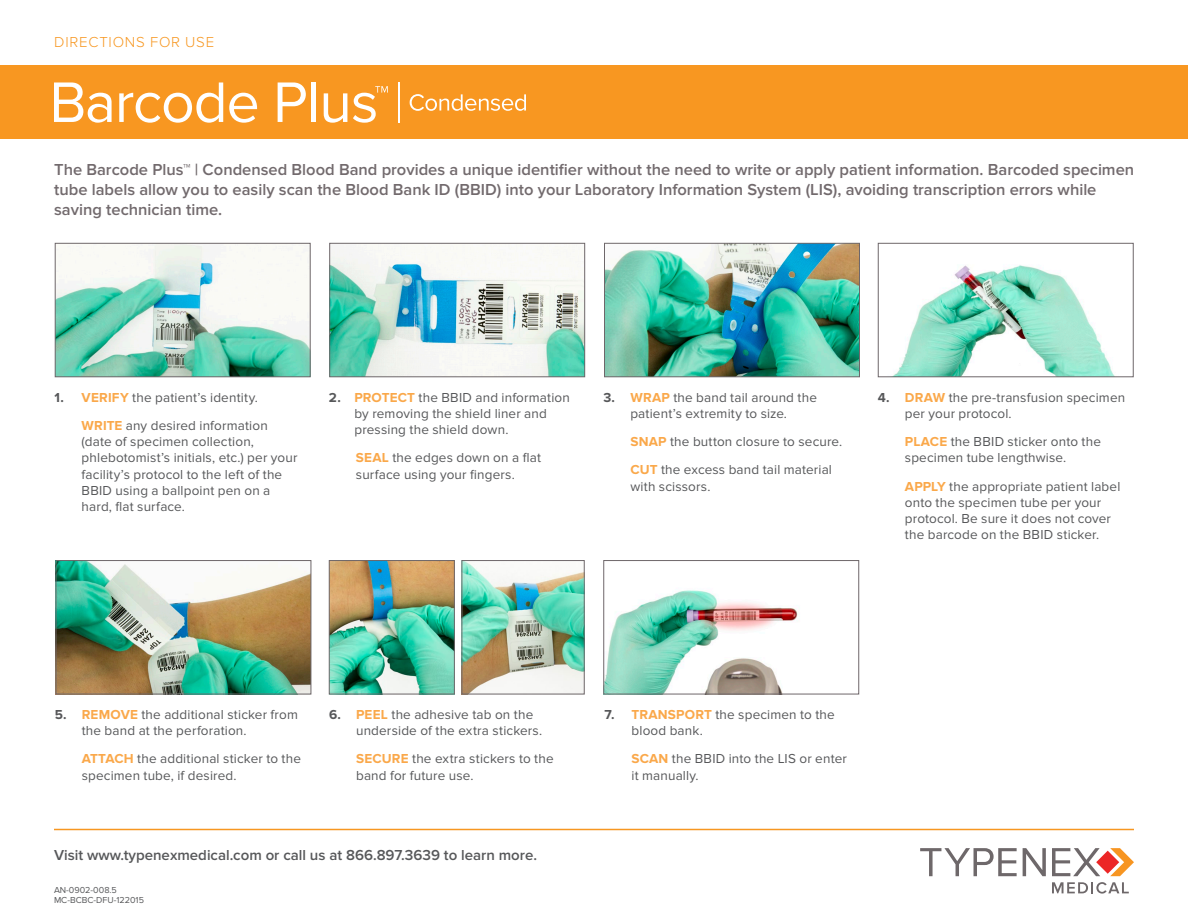
<style>
.page{position:relative;width:1188px;height:918px;background:#fff}
.page>*{position:absolute;margin:0;border:0;box-sizing:border-box;transform-origin:0 0}
.t1{font:600 16.5px/19.8px "Proxima Nova";color:#726a6d}
.t2{font:600 15px "Proxima Nova";color:#57585a}
.t3{font:300 15px "Proxima Nova A";letter-spacing:.055em;color:#f79721}
.t4{font:13.5px/16.2px "Proxima Nova";letter-spacing:.01em;color:#57585a}
.t5{font:9px "Proxima Nova";color:#57585a}
.s1{font-weight:700}
.s2{font-weight:700;color:#faa84a}
</style>
<div class="page">
<div style="left:0;top:66px;width:1188px;height:73px;background:#f89721"></div>
<hr style="left:54px;top:829px;width:1080px;height:1px;background:#f79721">
<svg style="left:920px;top:848px;width:97px;height:28px"></svg>
<svg style="left:1023px;top:848px;width:23px;height:28px"></svg>
<svg style="left:1052px;top:882px;width:77px;height:12px"></svg>
<svg style="left:1052px;top:848px;width:82px;height:28px"></svg>
<img style="left:57px;top:245px;width:252px;height:130px">
<div style="left:55px;top:243px;width:256px;height:134px;border:1px solid #6e676a"></div>
<img style="left:331px;top:246px;width:252px;height:129px">
<div style="left:329px;top:243px;width:256px;height:134px;border:1px solid #6e676a"></div>
<img style="left:606px;top:245px;width:252px;height:130px">
<div style="left:604px;top:243px;width:256px;height:134px;border:1px solid #6e676a"></div>
<img style="left:331px;top:562px;width:122px;height:130px">
<div style="left:329px;top:560px;width:126px;height:134px;border:1px solid #6e676a"></div>
<img style="left:464px;top:562px;width:119px;height:130px">
<div style="left:462px;top:560px;width:123px;height:134px;border:1px solid #6e676a"></div>
<img style="left:605px;top:590px;width:193px;height:102px">
<div style="left:603px;top:560px;width:256px;height:134px;border:1px solid #6e676a"></div>
<img style="left:894px;top:265px;width:220px;height:110px">
<div style="left:878px;top:243px;width:256px;height:134px;border:1px solid #6e676a"></div>
<img style="left:58px;top:562px;width:251px;height:130px">
<div style="left:56px;top:560px;width:255px;height:134px;border:1px solid #6e676a"></div>
<svg style="left:54px;top:82px;width:58px;height:41px"></svg>
<svg style="left:119px;top:82px;width:104px;height:41px"></svg>
<svg style="left:229px;top:93px;width:28px;height:30px"></svg>
<svg style="left:278px;top:82px;width:28px;height:40px"></svg>
<div style="left:311px;top:82px;width:5px;height:40px;background:#fff"></div>
<svg style="left:324px;top:93px;width:23px;height:30px"></svg>
<svg style="left:353px;top:86px;width:35px;height:37px"></svg>
<hr style="left:398px;top:82px;width:2px;height:41px;background:#fff">
<svg style="left:410px;top:94px;width:116px;height:17px"></svg>
<p class="t3" style="left:54px;top:34px;width:162px">DIRECTIONS FOR USE</p>
<p class="t1" style="left:54px;top:160px;width:1082px">The Barcode Plus™ | Condensed Blood Band provides a unique identifier without the need to write or apply patient information. Barcoded specimen tube labels allow you to easily scan the Blood Bank ID (BBID) into your Laboratory Information System (LIS), avoiding transcription errors while saving technician time.</p>
<p class="t4" style="left:55px;top:389px;width:205px"><span class="s1">1.</span> <span class="s2">VERIFY</span> the patient’s identity.</p>
<p class="t4" style="left:82px;top:418px;width:217px"><span class="s2">WRITE</span> any desired information (date of specimen collection, phlebotomist’s initials, etc.) per your facility’s protocol to the left of the<br>BBID using a ballpoint pen on a hard, flat surface.</p>
<p class="t4" style="left:354px;top:389px;width:217px;text-indent:-26px"><span class="s1">2.</span> <span class="s2">PROTECT</span> the BBID and information by removing the shield liner and pressing the shield down.</p>
<p class="t4" style="left:356px;top:450px;width:187px"><span class="s2">SEAL</span> the edges down on a flat surface using your fingers.</p>
<p class="t4" style="left:603px;top:389px;width:215px;text-align:center"><span class="s1">3.</span> <span class="s2">WRAP</span> the band tail around the patient’s extremity to size.</p>
<p class="t4" style="left:630px;top:434px;width:213px"><span class="s2">SNAP</span> the button closure to secure.</p>
<p class="t4" style="left:630px;top:462px;width:203px"><span class="s2">CUT</span> the excess band tail material with scissors.</p>
<p class="t4" style="left:905px;top:389px;width:222px;text-indent:-27px"><span class="s1">4.</span> <span class="s2">DRAW</span> the pre-transfusion specimen per your protocol.</p>
<p class="t4" style="left:905px;top:434px;width:198px"><span class="s2">PLACE</span> the BBID sticker onto the specimen tube lengthwise.</p>
<p class="t4" style="left:905px;top:478px;width:217px"><span class="s2">APPLY</span> the appropriate patient label onto the specimen tube per your protocol. Be sure it does not cover the barcode on the BBID sticker.</p>
<p class="t4" style="left:82px;top:707px;width:218px;text-indent:-27px"><span class="s1">5.</span> <span class="s2">REMOVE</span> the additional sticker from the band at the perforation.</p>
<p class="t4" style="left:82px;top:751px;width:221px"><span class="s2">ATTACH</span> the additional sticker to the specimen tube, if desired.</p>
<p class="t4" style="left:356px;top:707px;width:188px;text-indent:-27px"><span class="s1">6.</span> <span class="s2">PEEL</span> the adhesive tab on the underside of the extra stickers.</p>
<p class="t4" style="left:356px;top:751px;width:199px"><span class="s2">SECURE</span> the extra stickers to the band for future use.</p>
<p class="t2" style="left:54px;top:846px;width:484px">Visit www.typenexmedical.com or call us at 866.897.3639 to learn more.</p>
<p class="t5" style="left:54px;top:885px;width:64px">AN-0902-008.5</p>
<p class="t5" style="left:54px;top:895px;width:92px">MC-BCBC-DFU-122015</p>
<p class="t4" style="left:632px;top:707px;width:205px;text-indent:-27px"><span class="s1">7.</span> <span class="s2">TRANSPORT</span> the specimen to the blood bank.</p>
<p class="t4" style="left:632px;top:751px;width:217px"><span class="s2">SCAN</span> the BBID into the LIS or enter it manually.</p>
</div>
